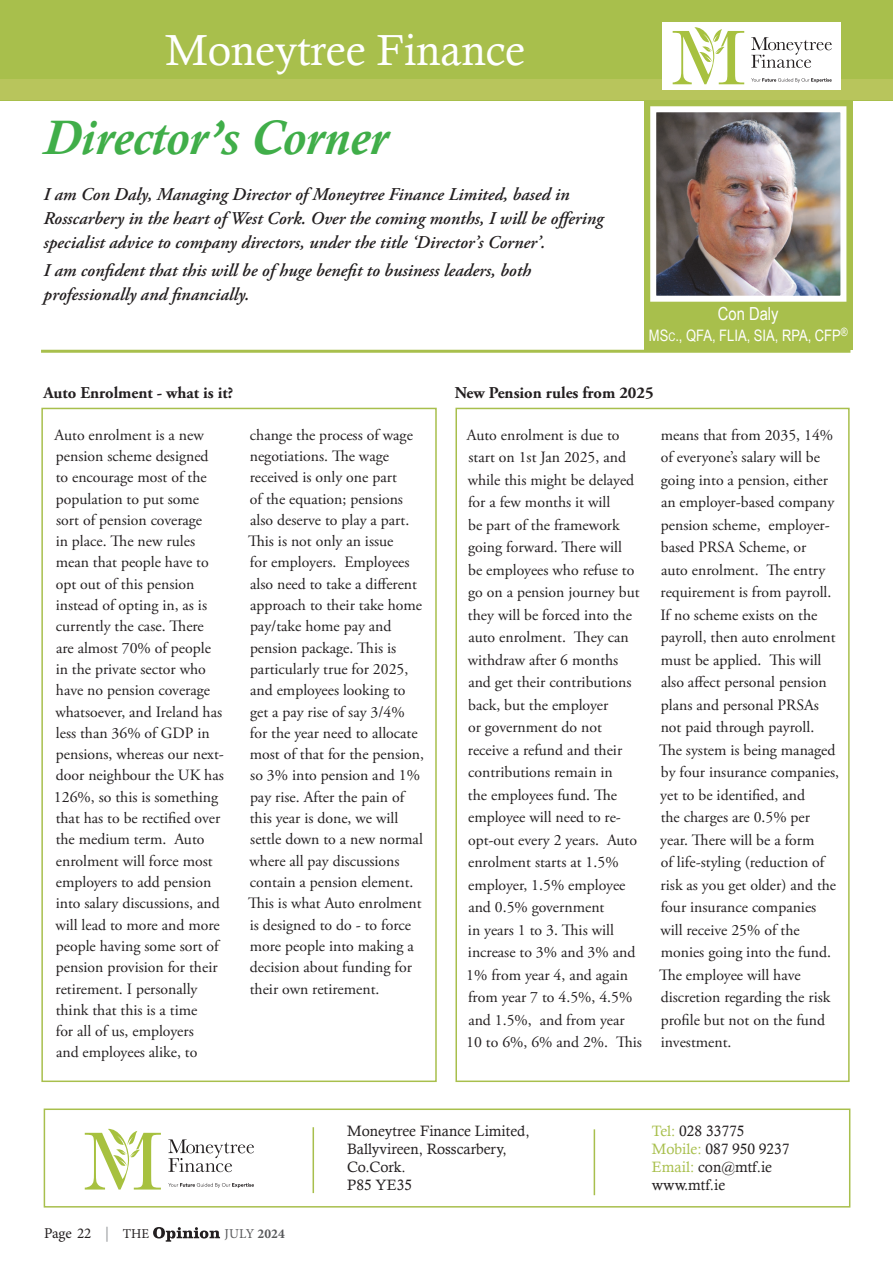
<style>
.page{position:relative;width:893px;height:1263px;background:#fff}
.page>*{position:absolute;margin:0;border:0;box-sizing:border-box;transform-origin:0 0}
.t1{font:italic 700 49.5px "Calisto";color:#40ae49}
.t2{font:43.5px "Calisto";color:#fff}
.PHOTO_Caption_2014{font:italic 600 18px/24px "Adobe Garamond Pro";color:#231f20}
.PHOTO_Caption_2014-2{font:18px "Arial Narrow";color:#fff}
.PHOTO_Caption_2014-3{font:700 16.5px "Adobe Garamond Pro";color:#231f20}
.PHOTO_Caption_2014-4{font:15.75px/21.3px "Adobe Garamond Pro";color:#231f20}
.PHOTO_Caption_2014-5{font:15.75px "Arial Narrow";color:#fff}
.t3{font:15px "Calisto";color:#231f20}
.t4{font:15px "Minion Pro";letter-spacing:-.005em;color:#231f20}
.t5{font:13.5px "Minion Pro";color:#57585a}
.s1{font-size:11.85px}
.s2{color:#939598}
.s3{font-size:13.5px}
.s4{font-weight:700}
.s5{color:#a8bf4c}
</style>
<div class="page">
<svg style="left:153px;top:1227px;width:67px;height:15px"></svg>
<div style="left:41px;top:408px;width:396px;height:674px;border:2px solid #a8bf4c"></div>
<div style="left:455px;top:408px;width:395px;height:674px;border:2px solid #a8bf4c"></div>
<div style="left:0;top:0;width:893px;height:100px;background:#a8bf4c"></div>
<div style="left:644px;top:0;width:208px;height:350px;background:#a8bf4c"></div>
<div style="left:0;top:80px;width:893px;height:20px;background:#b8c55c"></div>
<img style="left:657px;top:113px;width:182px;height:182px">
<div style="left:650px;top:106px;width:196px;height:196px;border:6px solid #fff"></div>
<hr style="left:41px;top:350px;width:809px;height:3px;background:#a8bf4c">
<div style="left:44px;top:1108px;width:806px;height:99px;border:2px solid #a8bf4c"></div>
<hr style="left:313px;top:1127px;width:1px;height:66px;background:#a8bf4c">
<svg style="left:85px;top:1128px;width:76px;height:61px"></svg>
<svg style="left:168px;top:1139px;width:86px;height:33px"></svg>
<svg style="left:168px;top:1183px;width:86px;height:5px"></svg>
<div style="left:663px;top:22px;width:178px;height:67px;background:#fff"></div>
<svg style="left:673px;top:27px;width:71px;height:57px"></svg>
<svg style="left:751px;top:37px;width:81px;height:31px"></svg>
<svg style="left:751px;top:78px;width:81px;height:5px"></svg>
<hr style="left:594px;top:1129px;width:1px;height:66px;background:#a8bf4c">
<p class="t2" style="left:166px;top:25px;width:361px">Moneytree Finance</p>
<p class="t1" style="left:44px;top:109px;width:346px">Director’s Corner</p>
<p class="PHOTO_Caption_2014" style="left:44px;top:182px;width:561px">I am Con Daly, Managing Director of Moneytree Finance Limited, based in<br>Rosscarbery in the heart of West Cork. Over the coming months, I will be offering specialist advice to company directors, under the title ‘Director’s Corner’.</p>
<p class="PHOTO_Caption_2014" style="left:44px;top:258px;width:489px">I am confident that this will be of huge benefit to business leaders, both professionally and financially.</p>
<p class="PHOTO_Caption_2014-2" style="left:718px;top:300px;width:62px">Con Daly</p>
<p class="PHOTO_Caption_2014-5" style="left:649px;top:324px;width:200px">MS<span class="s1">c</span>., QFA, FLIA, SIA, RPA, CFP<sup>®</sup></p>
<p class="PHOTO_Caption_2014-3" style="left:44px;top:383px;width:191px">Auto Enrolment - what is it?</p>
<p class="PHOTO_Caption_2014-3" style="left:455px;top:383px;width:200px">New Pension rules from 2025</p>
<p class="PHOTO_Caption_2014-4" style="left:54px;top:425px;width:171px">Auto enrolment is a new pension scheme designed<br>to encourage most of the population to put some sort of pension coverage<br>in place. The new rules mean that people have to opt out of this pension instead of opting in, as is currently the case. There<br>are almost 70% of people in the private sector who have no pension coverage whatsoever, and Ireland has less than 36% of GDP in pensions, whereas our next&shy;door neighbour the UK has<br>126%, so this is something that has to be rectified over the medium term. Auto enrolment will force most employers to add pension into salary discussions, and will lead to more and more people having some sort of pension provision for their retirement. I personally think that this is a time<br>for all of us, employers<br>and employees alike, to</p>
<p class="PHOTO_Caption_2014-4" style="left:248px;top:425px;width:177px">change the process of wage negotiations. The wage received is only one part<br>of the equation; pensions also deserve to play a part.<br>This is not only an issue<br>for employers. Employees also need to take a different approach to their take home pay/take home pay and pension package. This is particularly true for 2025, and employees looking to get a pay rise of say 3/4% for the year need to allocate most of that for the pension, so 3% into pension and 1% pay rise. After the pain of this year is done, we will settle down to a new normal where all pay discussions contain a pension element.<br>This is what Auto enrolment is designed to do - to force more people into making a decision about funding for their own retirement.</p>
<p class="PHOTO_Caption_2014-4" style="left:466px;top:424px;width:177px;line-height:22.5px">Auto enrolment is due to start on 1st Jan 2025, and while this might be delayed for a few months it will<br>be part of the framework going forward. There will<br>be employees who refuse to go on a pension journey but they will be forced into the auto enrolment. They can withdraw after 6 months and get their contributions back, but the employer<br>or government do not receive a refund and their contributions remain in<br>the employees fund. The employee will need to re&shy;opt-out every 2 years. Auto enrolment starts at 1.5% employer, 1.5% employee and 0.5% government<br>in years 1 to 3. This will increase to 3% and 3% and<br>1% from year 4, and again from year 7 to 4.5%, 4.5% and 1.5%, and from year<br>10 to 6%, 6% and 2%. This</p>
<p class="PHOTO_Caption_2014-4" style="left:659px;top:424px;width:182px;line-height:22.5px">means that from 2035, 14% of everyone’s salary will be going into a pension, either an employer-based company pension scheme, employer&shy;based PRSA Scheme, or<br>auto enrolment. The entry requirement is from payroll.<br>If no scheme exists on the payroll, then auto enrolment must be applied. This will also affect personal pension plans and personal PRSAs not paid through payroll.<br>The system is being managed by four insurance companies, yet to be identified, and<br>the charges are 0.5% per year. There will be a form<br>of life-styling (reduction of risk as you get older) and the four insurance companies will receive 25% of the monies going into the fund.<br>The employee will have discretion regarding the risk profile but not on the fund investment.</p>
<p class="t4" style="left:44px;top:1223px;width:107px">Page 22 <span class="s2">|</span> <span class="s3">THE</span></p>
<p class="t5" style="left:225px;top:1225px;width:62px">JULY <span class="s4">2024</span></p>
<p class="t3" style="left:347px;top:1122px;width:184px">Moneytree Finance Limited,</p>
<p class="t3" style="left:347px;top:1140px;width:161px">Ballyvireen, Rosscarbery,</p>
<p class="t3" style="left:347px;top:1158px;width:60px">Co.Cork.</p>
<p class="t3" style="left:347px;top:1176px;width:66px">P85 YE35</p>
<p class="t3" style="left:652px;top:1122px;width:94px"><span class="s5">Tel:</span> 028 33775</p>
<p class="t3" style="left:652px;top:1140px;width:139px"><span class="s5">Mobile:</span> 087 950 9237</p>
<p class="t3" style="left:652px;top:1158px;width:122px"><span class="s5">Email:</span> con@mtf.ie</p>
<p class="t3" style="left:652px;top:1176px;width:75px">www.mtf.ie</p>
</div>
